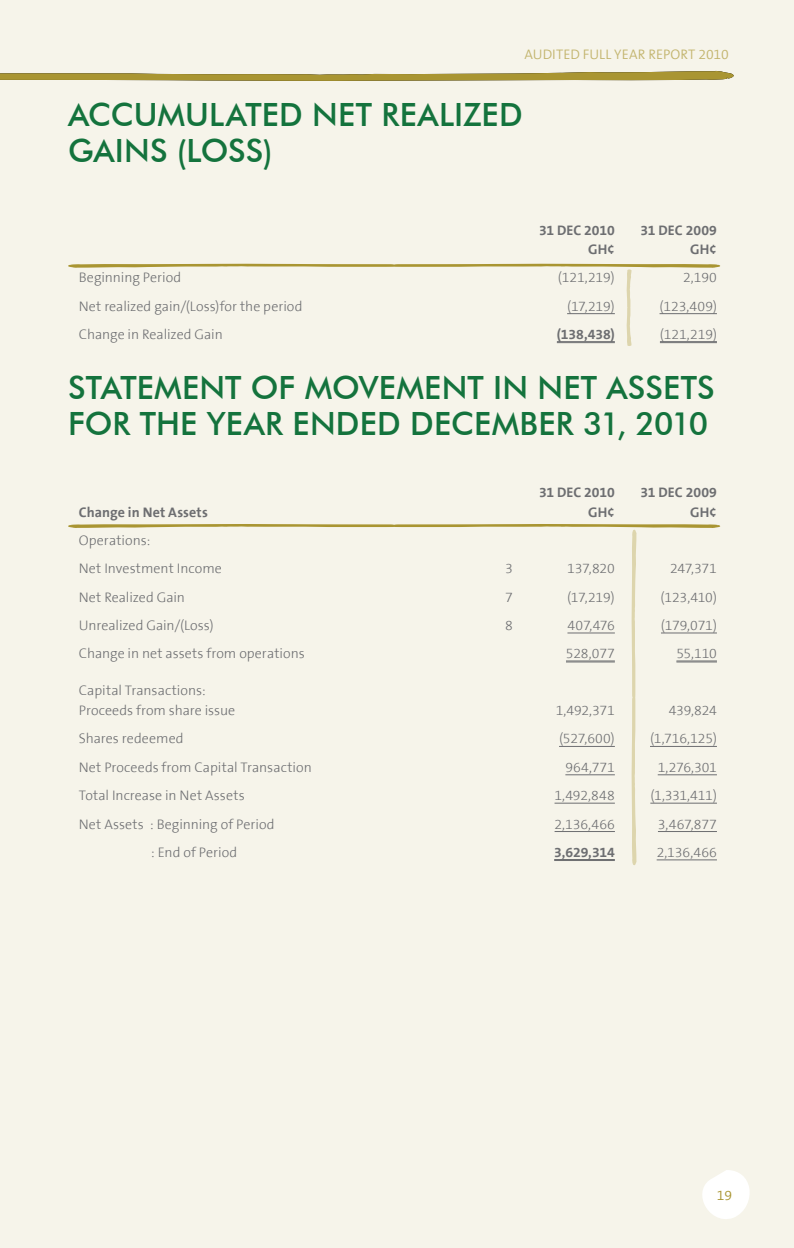
<style>
.page{position:relative;width:794px;height:1248px;background:#fff}
.page>*{position:absolute;margin:0;border:0;box-sizing:border-box;transform-origin:0 0}
.t1{font:500 32px/36px "Futura BT";letter-spacing:.005em;color:#14733d}
.t2{font:300 14px/28.4px "The Sans B3";color:#6d6e71}
.t3{font:700 14px "The Sans B7";color:#6d6e71}
.t4{font:300 14px "The Sans B4";letter-spacing:.005em;color:#c3b56f}
.t5{font:300 14px "The Sans B4";color:#a99532}
</style>
<div class="page">
<div style="left:0;top:0;width:794px;height:1247px;background:#f6f4ea"></div>
<svg style="left:702px;top:1170px;width:48px;height:49px"></svg>
<svg style="left:0;top:71px;width:734px;height:10px"></svg>
<svg style="left:68px;top:264px;width:653px;height:82px"></svg>
<svg style="left:68px;top:524px;width:653px;height:341px"></svg>
<p class="t4" style="left:524px;top:47px;width:206px">AUDITED FULL YEAR REPORT 2010</p>
<h1 class="t1" style="left:68px;top:97px;width:456px">ACCUMULATED NET REALIZED<br>GAINS (LOSS)</h1>
<p class="t3" style="left:539px;top:222px;width:77px">31 DEC 2010</p>
<p class="t3" style="left:640px;top:222px;width:78px">31 DEC 2009</p>
<p class="t3" style="left:588px;top:242px;width:28px">GH¢</p>
<p class="t3" style="left:690px;top:242px;width:28px">GH¢</p>
<p class="t2" style="left:79px;top:264px;width:104px">Beginning Period</p>
<p class="t2" style="left:558px;top:264px;width:59px">(121,219)</p>
<p class="t2" style="left:683px;top:264px;width:35px">2,190</p>
<p class="t2" style="left:79px;top:292px;width:225px">Net realized gain/(Loss)for the period</p>
<p class="t2" style="left:567px;top:292px;width:49px">(17,219)</p>
<p class="t2" style="left:659px;top:292px;width:59px">(123,409)</p>
<p class="t2" style="left:79px;top:320px;width:145px">Change in Realized Gain</p>
<p class="t3" style="left:557px;top:327px;width:59px">(138,438)</p>
<p class="t2" style="left:660px;top:320px;width:59px">(121,219)</p>
<h1 class="t1" style="left:68px;top:369px;width:648px">STATEMENT OF MOVEMENT IN NET ASSETS<br>FOR THE YEAR ENDED DECEMBER 31, 2010</h1>
<p class="t3" style="left:539px;top:485px;width:77px">31 DEC 2010</p>
<p class="t3" style="left:640px;top:485px;width:78px">31 DEC 2009</p>
<p class="t3" style="left:79px;top:504px;width:130px">Change in Net Assets</p>
<p class="t3" style="left:588px;top:504px;width:28px">GH¢</p>
<p class="t3" style="left:690px;top:504px;width:28px">GH¢</p>
<p class="t2" style="left:79px;top:526px;width:145px">Operations:<br>Net Investment Income</p>
<p class="t2" style="left:505px;top:555px;width:9px">3</p>
<p class="t2" style="left:567px;top:555px;width:49px">137,820</p>
<p class="t2" style="left:670px;top:555px;width:48px">247,371</p>
<p class="t2" style="left:79px;top:583px;width:108px">Net Realized Gain</p>
<p class="t2" style="left:505px;top:583px;width:9px">7</p>
<p class="t2" style="left:567px;top:583px;width:49px">(17,219)</p>
<p class="t2" style="left:660px;top:583px;width:58px">(123,410)</p>
<p class="t2" style="left:79px;top:611px;width:136px">Unrealized Gain/(Loss)</p>
<p class="t2" style="left:505px;top:611px;width:9px">8</p>
<p class="t2" style="left:567px;top:611px;width:49px">407,476</p>
<p class="t2" style="left:661px;top:611px;width:57px">(179,071)</p>
<p class="t2" style="left:79px;top:640px;width:227px">Change in net assets from operations</p>
<p class="t2" style="left:566px;top:640px;width:50px">528,077</p>
<p class="t2" style="left:676px;top:640px;width:42px">55,110</p>
<p class="t2" style="left:79px;top:680px;width:158px;line-height:20.4px">Capital Transactions:<br>Proceeds from share issue</p>
<p class="t2" style="left:555px;top:696px;width:61px">1,492,371</p>
<p class="t2" style="left:669px;top:696px;width:50px">439,824</p>
<p class="t2" style="left:79px;top:725px;width:106px">Shares redeemed</p>
<p class="t2" style="left:559px;top:725px;width:57px">(527,600)</p>
<p class="t2" style="left:650px;top:725px;width:68px">(1,716,125)</p>
<p class="t2" style="left:79px;top:753px;width:235px">Net Proceeds from Capital Transaction</p>
<p class="t2" style="left:565px;top:753px;width:51px">964,771</p>
<p class="t2" style="left:657px;top:753px;width:61px">1,276,301</p>
<p class="t2" style="left:79px;top:781px;width:167px">Total Increase in Net Assets</p>
<p class="t2" style="left:554px;top:781px;width:62px">1,492,848</p>
<p class="t2" style="left:650px;top:781px;width:68px">(1,331,411)</p>
<p class="t2" style="left:79px;top:810px;width:197px">Net Assets : Beginning of Period</p>
<p class="t2" style="left:554px;top:810px;width:62px">2,136,466</p>
<p class="t2" style="left:658px;top:810px;width:60px">3,467,877</p>
<p class="t2" style="left:151px;top:838px;width:88px">: End of Period</p>
<p class="t3" style="left:554px;top:844px;width:62px">3,629,314</p>
<p class="t2" style="left:656px;top:838px;width:62px">2,136,466</p>
<p class="t5" style="left:717px;top:1187px;width:17px">19</p>
</div>
